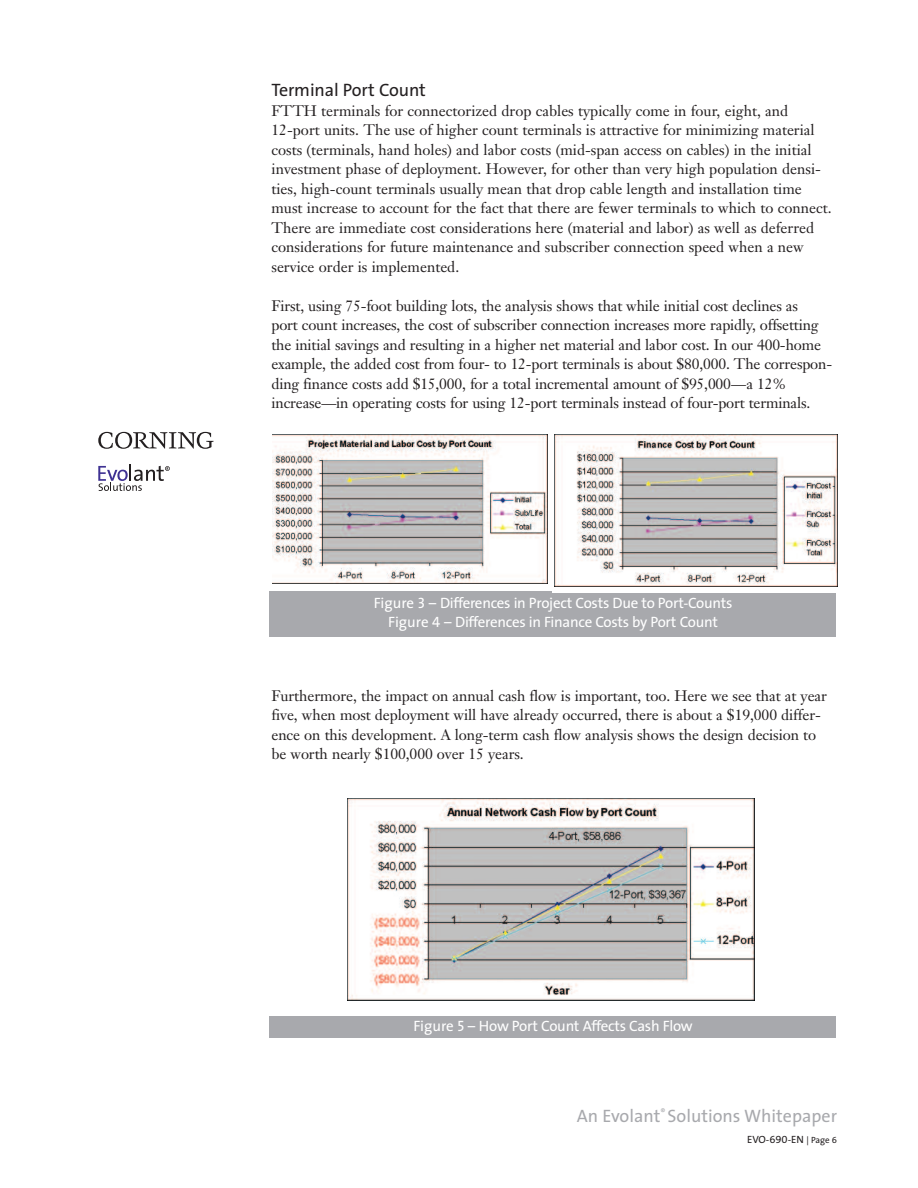
<style>
.page{position:relative;width:918px;height:1188px;background:#fff}
.page>*{position:absolute;margin:0;border:0;box-sizing:border-box;transform-origin:0 0}
.t1{font:18px "The Sans";color:#a8a9ad}
.t2{font:18px "The Sans";letter-spacing:-.005em;color:#231f20}
.t3{font:15px/19.5px "Janson Text";letter-spacing:-.005em;color:#231f20}
.t4{font:15px/19.5px "The Sans";letter-spacing:-.02em;color:#fff;text-align:center}
.t5{font:10.5px "The Sans Caps";color:#231f20}
.s1{font-family:"The Sans Caps"}
.s2{font-family:"The Sans"}
.s3{font-family:"The Sans";font-size:9px}
.s4{font-size:9px}
</style>
<div class="page">
<svg style="left:98px;top:465px;width:72px;height:26px"></svg>
<svg style="left:98px;top:432px;width:116px;height:17px"></svg>
<div style="left:269px;top:591px;width:567px;height:46px;background:#a8a9ad"></div>
<img style="left:272px;top:434px;width:276px;height:149px">
<div style="left:552px;top:430px;width:288px;height:162px;background:#fff"></div>
<img style="left:554px;top:434px;width:284px;height:153px">
<div style="left:269px;top:1016px;width:567px;height:22px;background:#a8a9ad"></div>
<img style="left:348px;top:798px;width:407px;height:203px">
<p class="t2" style="left:271px;top:83px;width:156px">Terminal Port Count</p>
<p class="t3" style="left:271px;top:102px;width:562px">FTTH terminals for connectorized drop cables typically come in four, eight, and 12-port units. The use of higher count terminals is attractive for minimizing material costs (terminals, hand holes) and labor costs (mid-span access on cables) in the initial investment phase of deployment. However, for other than very high population densi&shy;ties, high-count terminals usually mean that drop cable length and installation time must increase to account for the fact that there are fewer terminals to which to connect.<br>There are immediate cost considerations here (material and labor) as well as deferred considerations for future maintenance and subscriber connection speed when a new service order is implemented.</p>
<p class="t3" style="left:271px;top:297px;width:562px">First, using 75-foot building lots, the analysis shows that while initial cost declines as<br>port count increases, the cost of subscriber connection increases more rapidly, offsetting the initial savings and resulting in a higher net material and labor cost. In our 400-home example, the added cost from four- to 12-port terminals is about $80,000. The correspon&shy;ding finance costs add $15,000, for a total incremental amount of $95,000—a 12% increase—in operating costs for using 12-port terminals instead of four-port terminals.</p>
<p class="t4" style="left:374px;top:595px;width:360px">Figure <span class="s1">3</span> – Differences in Project Costs Due to Port-Counts<br>Figure <span class="s1">4</span> – Differences in Finance Costs by Port Count</p>
<p class="t3" style="left:271px;top:687px;width:557px">Furthermore, the impact on annual cash flow is important, too. Here we see that at year five, when most deployment will have already occurred, there is about a $19,000 differ&shy;ence on this development. A long-term cash flow analysis shows the design decision to be worth nearly $100,000 over 15 years.</p>
<p class="t4" style="left:413px;top:1018px;width:281px">Figure <span class="s1">5</span> – How Port Count Affects Cash Flow</p>
<p class="t1" style="left:577px;top:1109px;width:262px">An Evolant<sup>®</sup> Solutions Whitepaper</p>
<p class="t5" style="left:747px;top:1136px;width:91px"><span class="s2">EVO</span>-690-EN <span class="s3">| Page</span> <span class="s4">6</span></p>
</div>
